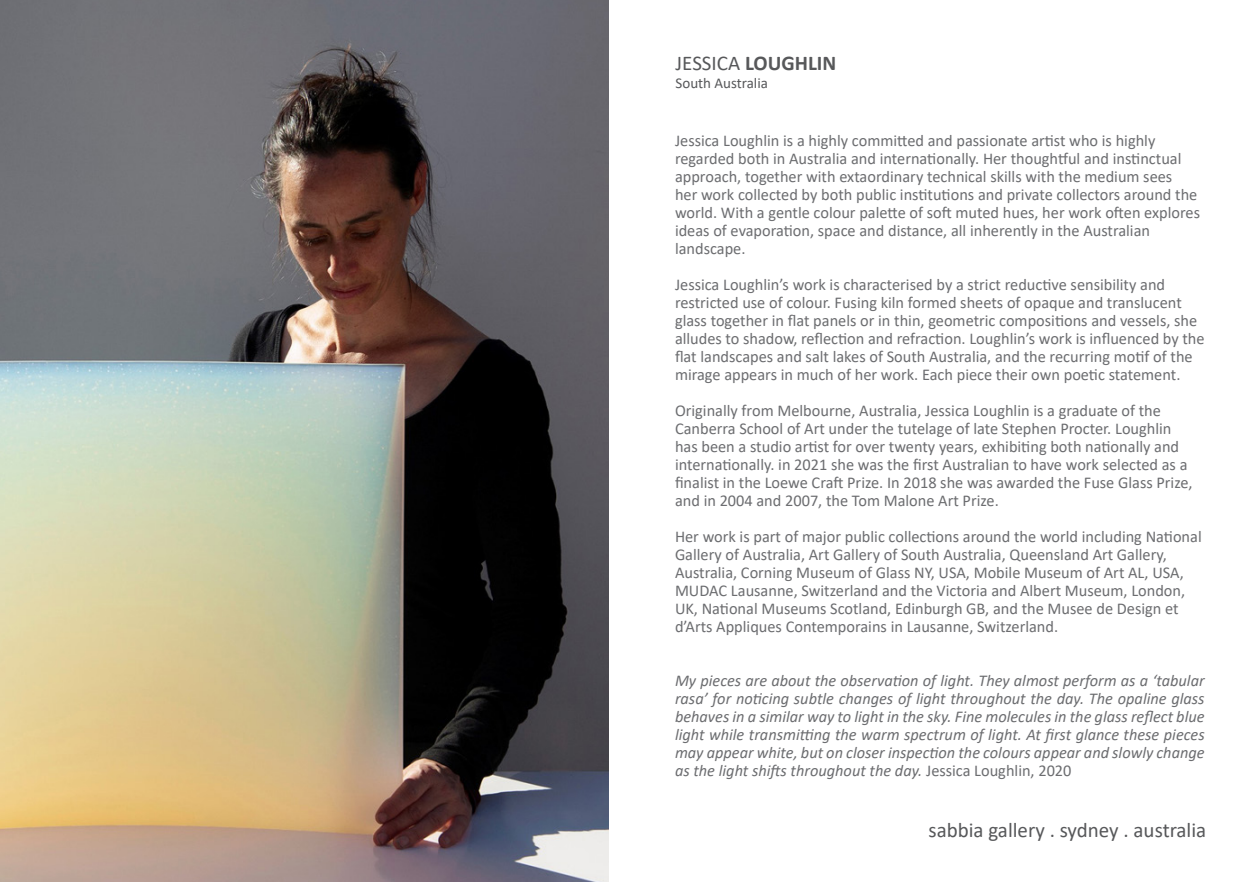
<style>
.page{position:relative;width:1260px;height:882px;background:#fff}
.page>*{position:absolute;margin:0;border:0;box-sizing:border-box;transform-origin:0 0}
.t1{font:21px "Calibri";color:#57585a}
.t2{font:700 21px "Calibri";color:#57585a}
.t3{font:16.5px/18px "Calibri";color:#6c6d70}
.t4{font:italic 16.5px/18px "Calibri";color:#6c6d70;text-align:justify}
.t5{font:15px "Calibri";color:#57585a}
.s1{font-weight:400}
.s2{font-style:normal}
</style>
<div class="page">
<img style="left:0;top:0;width:608px;height:882px">
<p class="t2" style="left:676px;top:48px;width:162px"><span class="s1">JESSICA</span> LOUGHLIN</p>
<p class="t5" style="left:676px;top:72px;width:94px">South Australia</p>
<p class="t3" style="left:675px;top:131px;width:527px">Jessica Loughlin is a highly committed and passionate artist who is highly regarded both in Australia and internationally. Her thoughtful and instinctual approach, together with extaordinary technical skills with the medium sees<br>her work collected by both public institutions and private collectors around the world. With a gentle colour palette of soft muted hues, her work often explores ideas of evaporation, space and distance, all inherently in the Australian landscape.</p>
<p class="t3" style="left:675px;top:275px;width:531px">Jessica Loughlin’s work is characterised by a strict reductive sensibility and restricted use of colour. Fusing kiln formed sheets of opaque and translucent glass together in flat panels or in thin, geometric compositions and vessels, she alludes to shadow, reflection and refraction. Loughlin’s work is influenced by the flat landscapes and salt lakes of South Australia, and the recurring motif of the mirage appears in much of her work. Each piece their own poetic statement.</p>
<p class="t3" style="left:675px;top:401px;width:519px">Originally from Melbourne, Australia, Jessica Loughlin is a graduate of the Canberra School of Art under the tutelage of late Stephen Procter. Loughlin has been a studio artist for over twenty years, exhibiting both nationally and internationally. in 2021 she was the first Australian to have work selected as a finalist in the Loewe Craft Prize. In 2018 she was awarded the Fuse Glass Prize, and in 2004 and 2007, the Tom Malone Art Prize.</p>
<p class="t3" style="left:675px;top:527px;width:528px">Her work is part of major public collections around the world including National Gallery of Australia, Art Gallery of South Australia, Queensland Art Gallery, Australia, Corning Museum of Glass NY, USA, Mobile Museum of Art AL, USA, MUDAC Lausanne, Switzerland and the Victoria and Albert Museum, London, UK, National Museums Scotland, Edinburgh GB, and the Musee de Design et d’Arts Appliques Contemporains in Lausanne, Switzerland.</p>
<p class="t4" style="left:675px;top:670px;width:531px">My pieces are about the observation of light. They almost perform as a ‘tabular rasa’ for noticing subtle changes of light throughout the day. The opaline glass behaves in a similar way to light in the sky. Fine molecules in the glass reflect blue light while transmitting the warm spectrum of light. At first glance these pieces may appear white, but on closer inspection the colours appear and slowly change as the light shifts throughout the day. <span class="s2">Jessica Loughlin, 2020</span></p>
<p class="t1" style="left:928px;top:816px;width:279px">sabbia gallery . sydney . australia</p>
</div>
